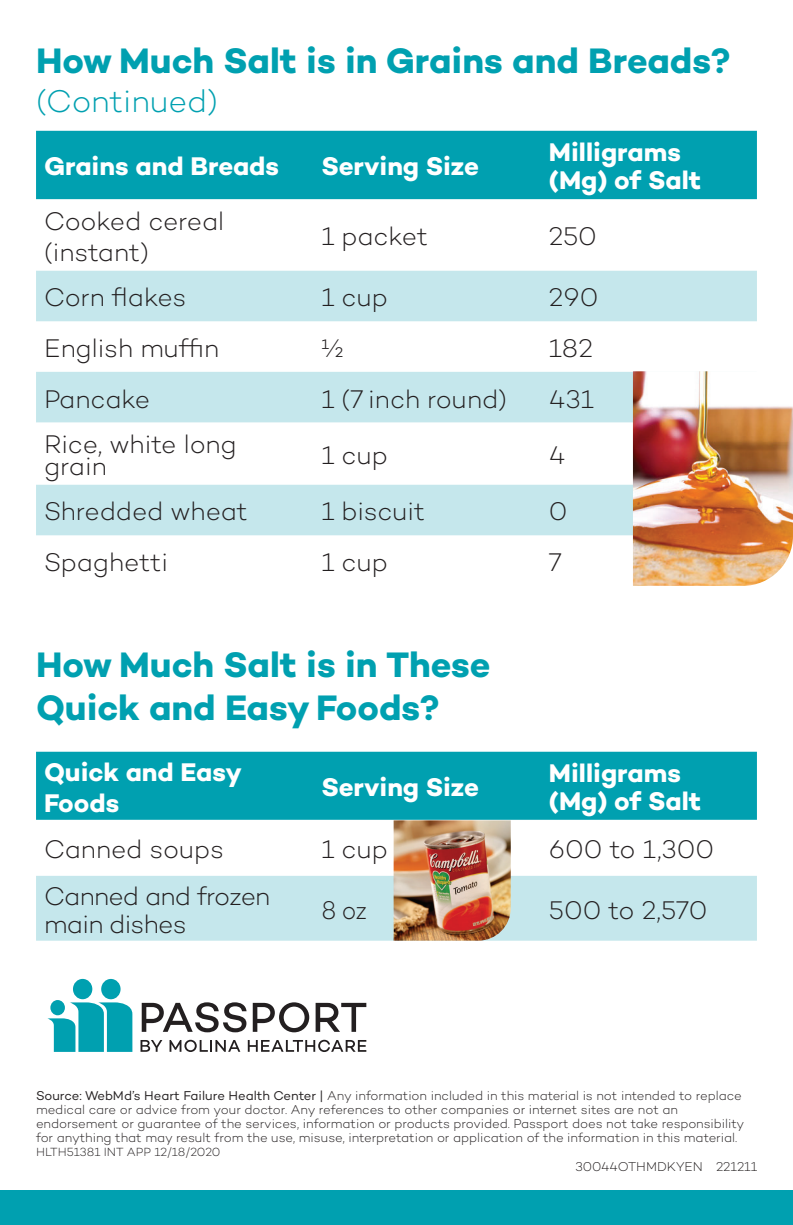
<style>
.page{position:relative;width:793px;height:1225px;background:#fff}
.page>*{position:absolute;margin:0;border:0;box-sizing:border-box;transform-origin:0 0}
.t1{font:700 36px/43.2px "Campton";color:#00a0b0}
.t2{font:300 32px "Campton";color:#00a0b0}
.t3{font:300 26px/31.2px "Campton";letter-spacing:-.005em;color:#231f20}
.t4{font:700 26px/28px "Campton";color:#fff}
.t5{font:300 26px/28px "Campton";letter-spacing:-.025em;color:#231f20}
.t6{font:300 26px "Campton";letter-spacing:-.005em;color:#231f20;scale:.91 1}
.t7{font:300 13px/14px "Campton";letter-spacing:-.01em;color:#231f20}
.t8{font:300 12px "Campton";color:#231f20}
.s1{font-weight:400}
</style>
<div class="page">
<svg style="left:142px;top:1002px;width:104px;height:30px"></svg>
<svg style="left:252px;top:1002px;width:57px;height:30px"></svg>
<svg style="left:315px;top:1002px;width:51px;height:29px"></svg>
<svg style="left:140px;top:1040px;width:22px;height:11px"></svg>
<svg style="left:169px;top:1039px;width:71px;height:12px"></svg>
<svg style="left:247px;top:1039px;width:119px;height:12px"></svg>
<div style="left:101px;top:978px;width:19px;height:20px;background:#00a0b0;border-radius:50%"></div>
<div style="left:73px;top:978px;width:19px;height:20px;background:#00a0b0;border-radius:50%"></div>
<svg style="left:47px;top:1002px;width:85px;height:49px"></svg>
<div style="left:50px;top:999px;width:15px;height:15px;background:#00a0b0;border-radius:50%"></div>
<div style="left:36px;top:131px;width:720px;height:68px;background:#00a0b0"></div>
<div style="left:36px;top:271px;width:720px;height:50px;background:#c5e7ec"></div>
<svg style="left:36px;top:372px;width:596px;height:163px;fill:#c5e7ec"></svg>
<div style="left:36px;top:751px;width:720px;height:68px;background:#00a0b0"></div>
<div style="left:36px;top:875px;width:720px;height:65px;background:#c5e7ec"></div>
<div style="left:0;top:1190px;width:792px;height:34px;background:#00a0b0"></div>
<img style="left:632px;top:371px;width:160px;height:214px">
<img style="left:393px;top:820px;width:117px;height:120px">
<h1 class="t1" style="left:36px;top:39px;width:695px">How Much Salt is in Grains and Breads?</h1>
<h2 class="t2" style="left:36px;top:81px;width:183px">(Continued)</h2>
<h3 class="t4" style="left:44px;top:152px;width:236px">Grains and Breads</h3>
<h3 class="t4" style="left:321px;top:152px;width:159px">Serving Size</h3>
<h3 class="t4" style="left:548px;top:138px;width:153px">Milligrams (Mg) of Salt</h3>
<p class="t3" style="left:44px;top:205px;width:181px">Cooked cereal (instant)</p>
<p class="t3" style="left:321px;top:220px;width:108px">1 packet</p>
<p class="t3" style="left:548px;top:220px;width:49px">250</p>
<p class="t3" style="left:44px;top:281px;width:144px">Corn flakes</p>
<p class="t3" style="left:321px;top:281px;width:68px">1 cup</p>
<p class="t3" style="left:548px;top:281px;width:51px">290</p>
<p class="t3" style="left:44px;top:332px;width:176px">English muffin</p>
<p class="t3" style="left:321px;top:332px;width:24px">½</p>
<p class="t3" style="left:548px;top:332px;width:46px">182</p>
<p class="t3" style="left:44px;top:382px;width:108px">Pancake</p>
<p class="t3" style="left:321px;top:382px;width:187px">1 (7 inch round)</p>
<p class="t3" style="left:548px;top:382px;width:46px">431</p>
<p class="t3" style="left:44px;top:432px;width:194px;line-height:22px">Rice, white long grain</p>
<p class="t3" style="left:321px;top:439px;width:68px">1 cup</p>
<p class="t3" style="left:548px;top:439px;width:18px">4</p>
<p class="t3" style="left:44px;top:495px;width:205px">Shredded wheat</p>
<p class="t3" style="left:321px;top:495px;width:105px">1 biscuit</p>
<p class="t3" style="left:548px;top:495px;width:20px">0</p>
<p class="t3" style="left:44px;top:546px;width:125px">Spaghetti</p>
<p class="t3" style="left:321px;top:546px;width:68px">1 cup</p>
<p class="t3" style="left:548px;top:546px;width:15px">7</p>
<h2 class="t1" style="left:36px;top:642px;width:455px">How Much Salt is in These<br>Quick and Easy Foods?</h2>
<p class="t4" style="left:44px;top:755px;width:199px;line-height:31.2px">Quick and Easy<br>Foods</p>
<p class="t4" style="left:321px;top:772px;width:159px">Serving Size</p>
<p class="t4" style="left:548px;top:758px;width:153px">Milligrams (Mg) of Salt</p>
<p class="t3" style="left:44px;top:833px;width:181px">Canned soups</p>
<p class="t3" style="left:321px;top:833px;width:68px">1 cup</p>
<p class="t3" style="left:548px;top:833px;width:167px">600 to 1,300</p>
<p class="t5" style="left:44px;top:881px;width:227px">Canned and frozen main dishes</p>
<p class="t6" style="left:321px;top:893px;width:52px">8 oz</p>
<p class="t3" style="left:548px;top:893px;width:160px">500 to 2,570</p>
<p class="t7" style="left:36px;top:1087px;width:707px"><span class="s1">Source: WebMd’s Heart Failure Health Center |</span> Any information included in this material is not intended to replace</p>
<p class="t7" style="left:36px;top:1101px;width:709px">medical care or advice from your doctor. Any references to other companies or internet sites are not an endorsement or guarantee of the services, information or products provided. Passport does not take responsibility for anything that may result from the use, misuse, interpretation or application of the information in this material.</p>
<p class="t8" style="left:36px;top:1143px;width:186px">HLTH51381 INT APP 12/18/2020</p>
<p class="t7" style="left:575px;top:1158px;width:129px">30044OTHMDKYEN</p>
<p class="t7" style="left:715px;top:1158px;width:43px">221211</p>
</div>
